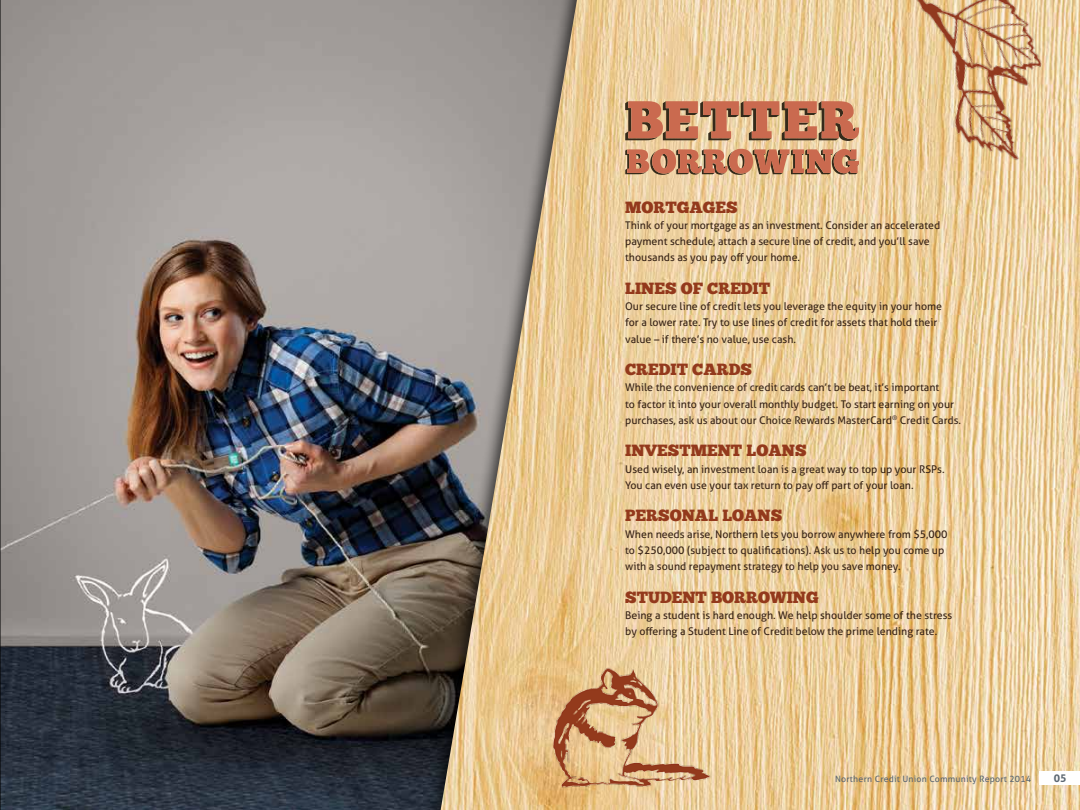
<style>
.page{position:relative;width:1080px;height:810px;background:#fff}
.page>*{position:absolute;margin:0;border:0;box-sizing:border-box;transform-origin:0 0}
.t1{font:16.25px "Chunk Five";color:#93391c}
.t2{font:10.62px/16.2px "Aller Typo";color:#392518}
.t3{font:700 10.62px "Aller Typo";color:#5c6771}
.t4{font:8.75px "Aller Typo";letter-spacing:.025em;color:#5c6771}
</style>
<div class="page">
<img style="left:1px;top:0;width:422px;height:810px">
<div style="left:423px;top:0;width:657px;height:810px;background:#000;opacity:.65"></div>
<img style="left:441px;top:0;width:639px;height:810px">
<img style="left:859px;top:0;width:214px;height:175px">
<img style="left:545px;top:663px;width:171px;height:125px">
<hr style="left:0;top:0;width:1px;height:810px;background:#000">
<div style="left:1039px;top:772px;width:41px;height:13px;background:#fff"></div>
<svg style="left:625px;top:101px;width:234px;height:74px;background:#c38766"></svg>
<h1 class="t1" style="left:625px;top:197px;width:114px">MORTGAGES</h1>
<p class="t2" style="left:625px;top:217px;width:317px">Think of your mortgage as an investment. Consider an accelerated payment schedule, attach a secure line of credit, and you’ll save thousands as you pay off your home.</p>
<h1 class="t1" style="left:625px;top:278px;width:147px">LINES OF CREDIT</h1>
<p class="t2" style="left:625px;top:298px;width:319px">Our secure line of credit lets you leverage the equity in your home for a lower rate. Try to use lines of credit for assets that hold their value – if there’s no value, use cash.</p>
<h1 class="t1" style="left:625px;top:360px;width:128px">CREDIT CARDS</h1>
<p class="t2" style="left:625px;top:379px;width:337px">While the convenience of credit cards can’t be beat, it’s important<br>to factor it into your overall monthly budget. To start earning on your purchases, ask us about our Choice Rewards MasterCard<sup>®</sup> Credit Cards.</p>
<h1 class="t1" style="left:625px;top:441px;width:183px">INVESTMENT LOANS</h1>
<p class="t2" style="left:625px;top:461px;width:321px">Used wisely, an investment loan is a great way to top up your RSPs.<br>You can even use your tax return to pay off part of your loan.</p>
<h1 class="t1" style="left:625px;top:506px;width:159px">PERSONAL LOANS</h1>
<p class="t2" style="left:625px;top:526px;width:324px">When needs arise, Northern lets you borrow anywhere from $5,000 to $250,000 (subject to qualifications). Ask us to help you come up with a sound repayment strategy to help you save money.</p>
<h1 class="t1" style="left:625px;top:587px;width:195px">STUDENT BORROWING</h1>
<p class="t2" style="left:625px;top:607px;width:329px">Being a student is hard enough. We help shoulder some of the stress by offering a Student Line of Credit below the prime lending rate.</p>
<p class="t4" style="left:835px;top:773px;width:198px">Northern Credit Union Community Report 2014</p>
<p class="t3" style="left:1054px;top:772px;width:14px">05</p>
</div>
